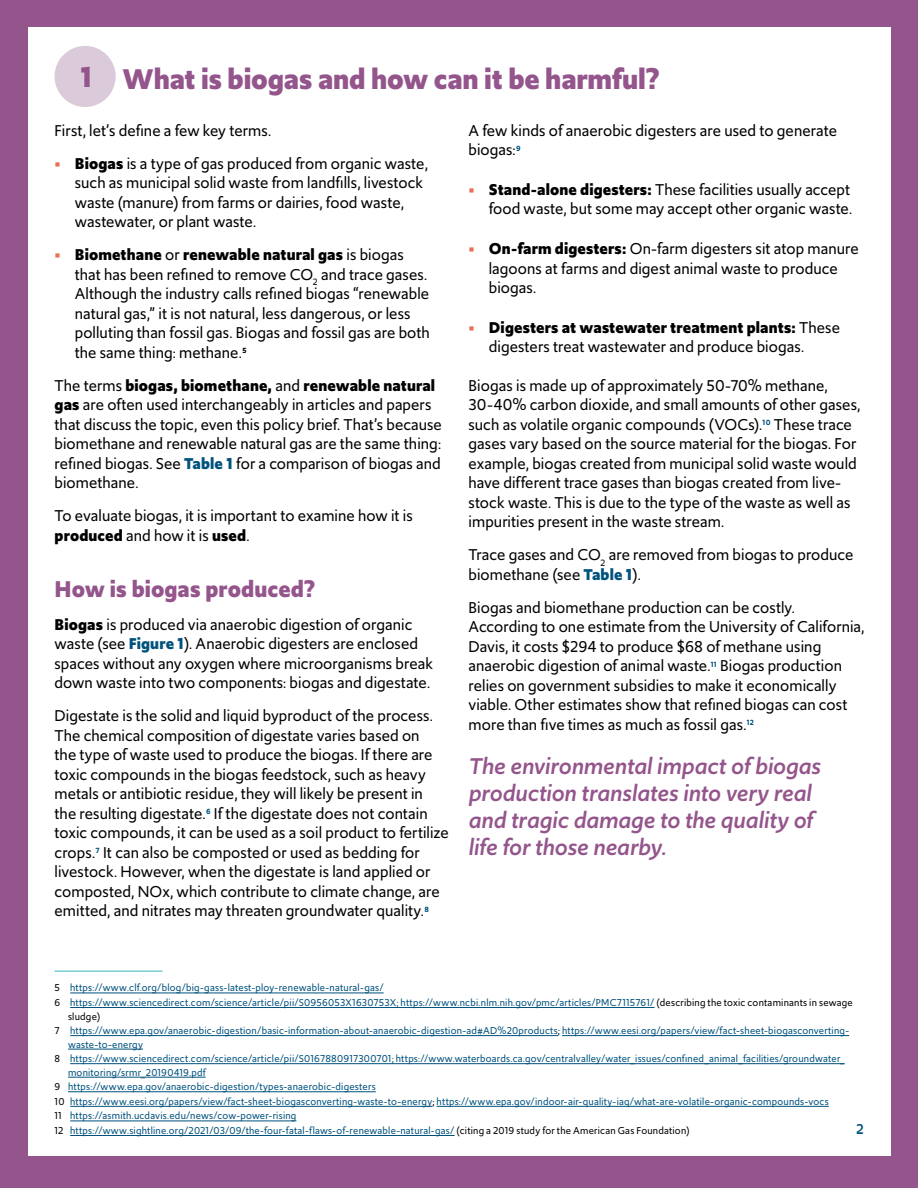
<style>
.page{position:relative;width:918px;height:1188px;background:#94558c}
.page>*{position:absolute;margin:0;border:0;box-sizing:border-box;transform-origin:0 0}
.t1{font:700 30px "Upgrade";letter-spacing:-.005em;color:#94558c}
.t2{font:italic 500 24px/27px "Upgrade";color:#94558c}
.t3{font:700 24px "Upgrade";letter-spacing:.005em;color:#94558c}
.t4{font:16.5px/19.5px "Upgrade";letter-spacing:.005em;color:#000}
.t5{font:500 15px "Upgrade";color:#00527d}
.t6{font:10.5px/14.5px "Upgrade";letter-spacing:.025em;color:#00527d}
.s1{font-weight:700;font-size:18px;color:#e76f54}
.s2{font-weight:700}
.s3{font-weight:700;color:#00527d}
.s4{color:#000}
</style>
<div class="page">
<div style="left:28px;top:27px;width:863px;height:1129px;background:#fff"></div>
<div style="left:55px;top:46px;width:61px;height:61px;background:#dbcada;border-radius:50%"></div>
<hr style="left:55px;top:970px;width:108px;height:2px;background:#77ced7">
<hr style="left:70px;top:993px;width:314px;height:1px;background:#00527d">
<hr style="left:70px;top:1007px;width:585px;height:1px;background:#00527d">
<hr style="left:70px;top:1035px;width:488px;height:1px;background:#00527d">
<hr style="left:562px;top:1035px;width:287px;height:1px;background:#00527d">
<hr style="left:68px;top:1049px;width:75px;height:1px;background:#00527d">
<hr style="left:70px;top:1063px;width:775px;height:1px;background:#00527d">
<hr style="left:68px;top:1077px;width:138px;height:1px;background:#00527d">
<hr style="left:68px;top:1091px;width:308px;height:1px;background:#00527d">
<hr style="left:70px;top:1106px;width:362px;height:1px;background:#00527d">
<hr style="left:437px;top:1106px;width:392px;height:1px;background:#00527d">
<hr style="left:70px;top:1121px;width:226px;height:1px;background:#00527d">
<hr style="left:70px;top:1135px;width:385px;height:1px;background:#00527d">
<h1 class="t1" style="left:80px;top:59px;width:581px">1 What is biogas and how can it be harmful?</h1>
<p class="t4" style="left:55px;top:120px;width:218px">First, let’s define a few key terms.</p>
<p class="t4" style="left:75px;top:153px;width:355px;text-indent:-20px"><span class="s1">•</span> <span class="s2">Biogas</span> is a type of gas produced from organic waste, such as municipal solid waste from landfills, livestock waste (manure) from farms or dairies, food waste, wastewater, or plant waste.</p>
<p class="t4" style="left:75px;top:245px;width:357px;text-indent:-20px"><span class="s1">•</span> <span class="s2">Biomethane</span> or <span class="s2">renewable natural gas</span> is biogas that has been refined to remove CO<sub>2</sub> and trace gases.<br>Although the industry calls refined biogas “renewable natural gas,” it is not natural, less dangerous, or less polluting than fossil gas. Biogas and fossil gas are both the same thing: methane.<sup>5</sup></p>
<p class="t4" style="left:55px;top:376px;width:389px">The terms <span class="s2">biogas, biomethane,</span> and <span class="s2">renewable natural gas</span> are often used interchangeably in articles and papers that discuss the topic, even this policy brief. That’s because biomethane and renewable natural gas are the same thing: refined biogas. See <span class="s3">Table 1</span> for a comparison of biogas and biomethane.</p>
<p class="t4" style="left:55px;top:506px;width:360px">To evaluate biogas, it is important to examine how it is <span class="s2">produced</span> and how it is <span class="s2">used</span>.</p>
<h2 class="t3" style="left:55px;top:573px;width:262px">How is biogas produced?</h2>
<p class="t4" style="left:55px;top:614px;width:380px"><span class="s2">Biogas</span> is produced via anaerobic digestion of organic waste (see <span class="s3">Figure 1</span>). Anaerobic digesters are enclosed spaces without any oxygen where microorganisms break down waste into two components: biogas and digestate.</p>
<p class="t4" style="left:55px;top:706px;width:396px">Digestate is the solid and liquid byproduct of the process.<br>The chemical composition of digestate varies based on<br>the type of waste used to produce the biogas. If there are toxic compounds in the biogas feedstock, such as heavy metals or antibiotic residue, they will likely be present in the resulting digestate.<sup>6</sup> If the digestate does not contain toxic compounds, it can be used as a soil product to fertilize crops.<sup>7</sup> It can also be composted or used as bedding for livestock. However, when the digestate is land applied or composted, NOx, which contribute to climate change, are emitted, and nitrates may threaten groundwater quality.<sup>8</sup></p>
<p class="t4" style="left:469px;top:120px;width:370px">A few kinds of anaerobic digesters are used to generate biogas:<sup>9</sup></p>
<p class="t4" style="left:469px;top:180px;width:385px;text-align:right"><span class="s1">•</span> <span class="s2">Stand-alone digesters:</span> These facilities usually accept food waste, but some may accept other organic waste.</p>
<p class="t4" style="left:489px;top:239px;width:371px;text-indent:-20px"><span class="s1">•</span> <span class="s2">On-farm digesters:</span> On-farm digesters sit atop manure lagoons at farms and digest animal waste to produce biogas.</p>
<p class="t4" style="left:489px;top:318px;width:353px;text-indent:-20px"><span class="s1">•</span> <span class="s2">Digesters at wastewater treatment plants:</span> These digesters treat wastewater and produce biogas.</p>
<p class="t4" style="left:469px;top:375px;width:393px">Biogas is made up of approximately 50-70% methane, 30-40% carbon dioxide, and small amounts of other gases, such as volatile organic compounds (VOCs).<sup>10</sup> These trace gases vary based on the source material for the biogas. For example, biogas created from municipal solid waste would have different trace gases than biogas created from live&shy;stock waste. This is due to the type of the waste as well as impurities present in the waste stream.</p>
<p class="t4" style="left:469px;top:545px;width:387px">Trace gases and CO<sub>2</sub> are removed from biogas to produce biomethane (see <span class="s3">Table 1</span>).</p>
<p class="t4" style="left:469px;top:597px;width:397px">Biogas and biomethane production can be costly.<br>According to one estimate from the University of California, Davis, it costs $294 to produce $68 of methane using anaerobic digestion of animal waste.<sup>11</sup> Biogas production relies on government subsidies to make it economically viable. Other estimates show that refined biogas can cost more than five times as much as fossil gas.<sup>12</sup></p>
<h2 class="t2" style="left:468px;top:753px;width:354px">The environmental impact of biogas production translates into very real and tragic damage to the quality of life for those nearby.</h2>
<p class="t6" style="left:55px;top:981px;width:800px"><span class="s4">5</span> https://www.clf.org/blog/big-gass-latest-ploy-renewable-natural-gas/<br><span class="s4">6</span> https://www.sciencedirect.com/science/article/pii/S0956053X1630753X; https://www.ncbi.nlm.nih.gov/pmc/articles/PMC7115761/ <span class="s4">(describing the toxic contaminants in sewage</span></p>
<p class="t6" style="left:55px;top:1009px;width:796px;text-indent:14px"><span class="s4">sludge)<br>7</span> https://www.epa.gov/anaerobic-digestion/basic-information-about-anaerobic-digestion-ad#AD%20products<span class="s4">;</span> https://www.eesi.org/papers/view/fact-sheet-biogasconverting-</p>
<p class="t6" style="left:55px;top:1037px;width:792px;text-indent:14px">waste-to-energy<br><span class="s4">8</span> https://www.sciencedirect.com/science/article/pii/S0167880917300701; https://www.waterboards.ca.gov/centralvalley/water_issues/confined_animal_facilities/groundwater_</p>
<p class="t6" style="left:55px;top:1065px;width:776px;text-indent:14px">monitoring/srmr_20190419.pdf<br><span class="s4">9</span> https://www.epa.gov/anaerobic-digestion/types-anaerobic-digesters<br><span class="s4">10</span> https://www.eesi.org/papers/view/fact-sheet-biogasconverting-waste-to-energy<span class="s4">;</span> https://www.epa.gov/indoor-air-quality-iaq/what-are-volatile-organic-compounds-vocs <span class="s4">11</span> https://asmith.ucdavis.edu/news/cow-power-rising<br><span class="s4">12</span> https://www.sightline.org/2021/03/09/the-four-fatal-flaws-of-renewable-natural-gas/ <span class="s4">(citing a 2019 study for the American Gas Foundation)</span></p>
<p class="t5" style="left:856px;top:1119px;width:9px">2</p>
</div>
